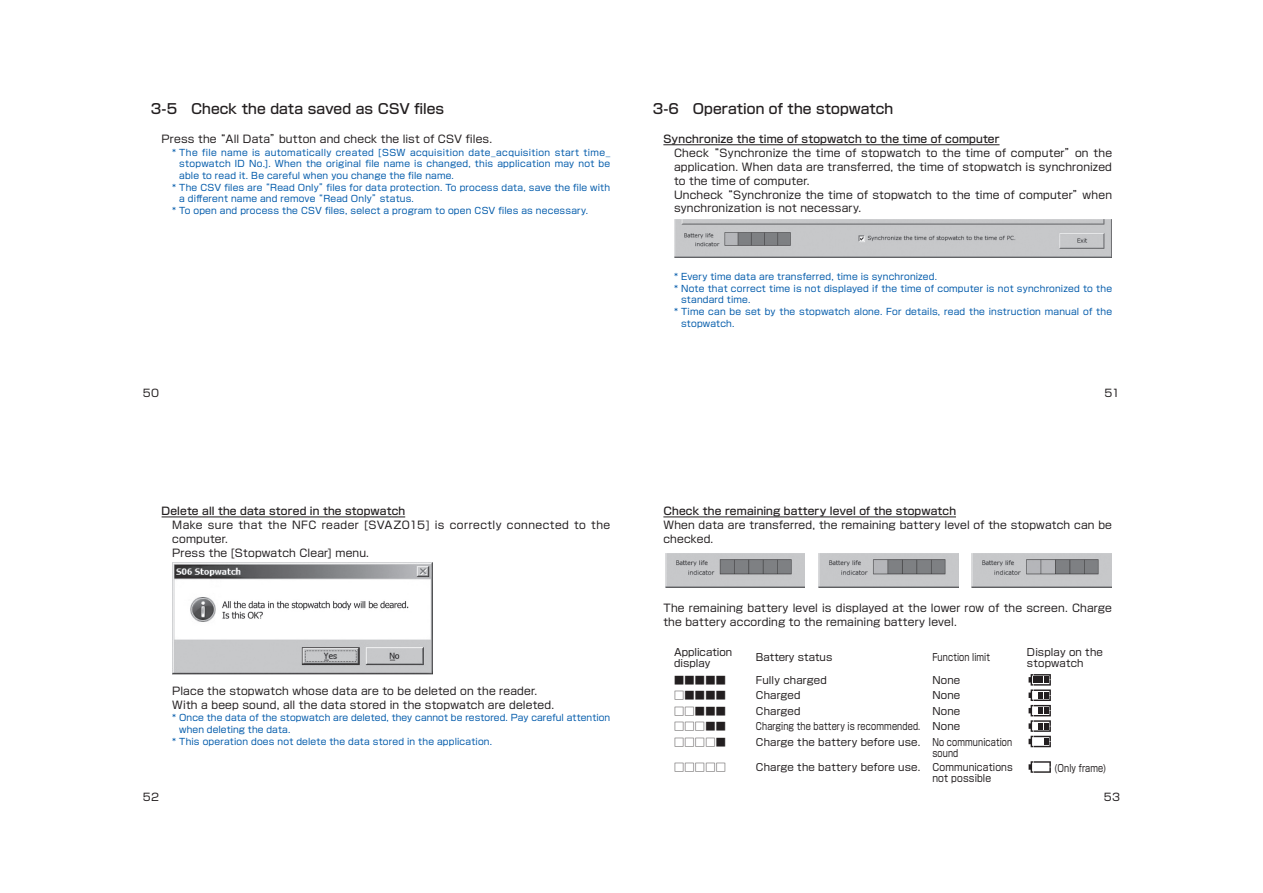
<style>
.page{position:relative;width:1263px;height:893px;background:#fff}
.page>*{position:absolute;margin:0;border:0;box-sizing:border-box;transform-origin:0 0}
.t1{font:500 13.8px "Shin Go Pro";letter-spacing:.005em;color:#231f20}
.t2{font:10.65px/13.8px "Shin Go Pro";letter-spacing:.015em;color:#231f20}
.t3{font:500 10.65px "Shin Go Pro";letter-spacing:.015em;color:#231f20}
.t4{font:10.65px "Shin Go Pro";letter-spacing:.04em;color:#231f20}
.t5{font:10.5px "Shin Go Pro";letter-spacing:.025em;color:#231f20}
.t6{font:10.05px/11.1px "Shin Go Pro";letter-spacing:.015em;color:#231f20}
.t7{font:10.05px "Shin Go Pro";letter-spacing:.015em;color:#231f20;scale:.8 1}
.t8{font:9px "Shin Go Pro";letter-spacing:.02em;color:#015aaa}
.t9{font:9px "Shin Go Pro";letter-spacing:.04em;color:#015aaa}
</style>
<div class="page">
<hr style="left:663px;top:517px;width:293px;height:1px;background:#231f20">
<svg style="left:1028px;top:674px;width:23px;height:73px"></svg>
<svg style="left:1028px;top:761px;width:23px;height:12px"></svg>
<img style="left:665px;top:554px;width:140px;height:33px">
<img style="left:819px;top:554px;width:139px;height:33px">
<img style="left:972px;top:554px;width:139px;height:33px">
<hr style="left:162px;top:517px;width:243px;height:1px;background:#231f20">
<img style="left:172px;top:562px;width:260px;height:113px">
<hr style="left:663px;top:144px;width:336px;height:1px;background:#231f20">
<img style="left:674px;top:220px;width:437px;height:38px">
<h1 class="t1" style="left:151px;top:98px;width:295px">3-5　Check the data saved as CSV files</h1>
<p class="t2" style="left:151px;top:131px;width:343px">　Press the“All Data”button and check the list of CSV files.</p>
<p class="t9" style="left:172px;top:145px;width:439px">*……The file name is automatically created [SSW acquisition date_acquisition start time_</p>
<p class="t8" style="left:179px;top:157px;width:432px">stopwatch ID No.]. When the original file name is changed, this application may not be</p>
<p class="t8" style="left:179px;top:168px;width:276px">able to read it. Be careful when you change the file name.</p>
<p class="t8" style="left:172px;top:180px;width:439px">*……The CSV files are“Read Only”files for data protection. To process data, save the file with</p>
<p class="t8" style="left:179px;top:192px;width:236px">a different name and remove“Read Only”status.</p>
<p class="t8" style="left:172px;top:203px;width:417px">* To open and process the CSV files, select a program to open CSV files as necessary.</p>
<p class="t5" style="left:143px;top:384px;width:18px">50</p>
<h1 class="t1" style="left:653px;top:98px;width:242px">3-6　Operation of the stopwatch</h1>
<p class="t3" style="left:663px;top:130px;width:338px">Synchronize the time of stopwatch to the time of computer</p>
<p class="t2" style="left:653px;top:145px;width:461px">　　Check“Synchronize the time of stopwatch to the time of computer”on the</p>
<p class="t2" style="left:674px;top:159px;width:439px">application. When data are transferred, the time of stopwatch is synchronized</p>
<p class="t2" style="left:674px;top:172px;width:137px">to the time of computer.</p>
<p class="t2" style="left:653px;top:186px;width:461px">　　Uncheck“Synchronize the time of stopwatch to the time of computer”when</p>
<p class="t2" style="left:674px;top:200px;width:189px">synchronization is not necessary.</p>
<p class="t8" style="left:674px;top:269px;width:265px">* Every time data are transferred, time is synchronized.</p>
<p class="t8" style="left:674px;top:281px;width:439px">*……Note that correct time is not displayed if the time of computer is not synchronized to the</p>
<p class="t8" style="left:681px;top:293px;width:71px">standard time.</p>
<p class="t8" style="left:674px;top:304px;width:439px">*……Time can be set by the stopwatch alone. For details, read the instruction manual of the</p>
<p class="t8" style="left:681px;top:316px;width:55px">stopwatch.</p>
<p class="t5" style="left:1104px;top:385px;width:17px">51</p>
<p class="t3" style="left:162px;top:503px;width:245px">Delete all the data stored in the stopwatch</p>
<p class="t4" style="left:151px;top:516px;width:461px">　　Make sure that the NFC reader [SVAZ015] is correctly connected to the</p>
<p class="t2" style="left:172px;top:531px;width:57px">computer.</p>
<p class="t2" style="left:151px;top:545px;width:220px">　　Press the [Stopwatch Clear] menu.</p>
<p class="t2" style="left:151px;top:683px;width:405px">　　Place the stopwatch whose data are to be deleted on the reader.<br>　　With a beep sound, all the data stored in the stopwatch are deleted.</p>
<p class="t8" style="left:172px;top:710px;width:440px">*……Once the data of the stopwatch are deleted, they cannot be restored. Pay careful attention</p>
<p class="t8" style="left:179px;top:722px;width:113px">when deleting the data.</p>
<p class="t8" style="left:172px;top:734px;width:321px">* This operation does not delete the data stored in the application.</p>
<p class="t5" style="left:143px;top:788px;width:18px">52</p>
<p class="t3" style="left:663px;top:503px;width:294px">Check the remaining battery level of the stopwatch</p>
<p class="t2" style="left:663px;top:517px;width:450px">When data are transferred, the remaining battery level of the stopwatch can be checked.</p>
<p class="t2" style="left:663px;top:600px;width:450px">The remaining battery level is displayed at the lower row of the screen. Charge the battery according to the remaining battery level.</p>
<p class="t6" style="left:674px;top:645px;width:60px">Application display</p>
<p class="t6" style="left:756px;top:651px;width:78px">Battery status</p>
<p class="t7" style="left:932px;top:649px;width:74px">Function limit</p>
<p class="t6" style="left:1027px;top:645px;width:77px">Display on the stopwatch</p>
<p class="t6" style="left:674px;top:673px;width:53px">■■■■■</p>
<p class="t6" style="left:756px;top:673px;width:72px">Fully charged</p>
<p class="t6" style="left:932px;top:673px;width:29px">None</p>
<p class="t6" style="left:674px;top:689px;width:53px">□■■■■</p>
<p class="t6" style="left:756px;top:689px;width:46px">Charged</p>
<p class="t6" style="left:932px;top:689px;width:29px">None</p>
<p class="t6" style="left:674px;top:704px;width:53px">□□■■■</p>
<p class="t6" style="left:756px;top:704px;width:46px">Charged</p>
<p class="t6" style="left:932px;top:704px;width:29px">None</p>
<p class="t6" style="left:674px;top:720px;width:53px">□□□■■</p>
<p class="t7" style="left:756px;top:718px;width:257px">Charging the battery is recommended. None</p>
<p class="t6" style="left:674px;top:735px;width:53px">□□□□■</p>
<p class="t6" style="left:932px;top:735px;width:81px;text-indent:-176px">Charge the battery before use. No communication sound</p>
<p class="t6" style="left:674px;top:760px;width:53px">□□□□□</p>
<p class="t6" style="left:932px;top:760px;width:82px;text-indent:-176px">Charge the battery before use. Communications not possible</p>
<p class="t7" style="left:1054px;top:760px;width:66px">(Only frame)</p>
<p class="t5" style="left:1104px;top:789px;width:18px">53</p>
</div>
